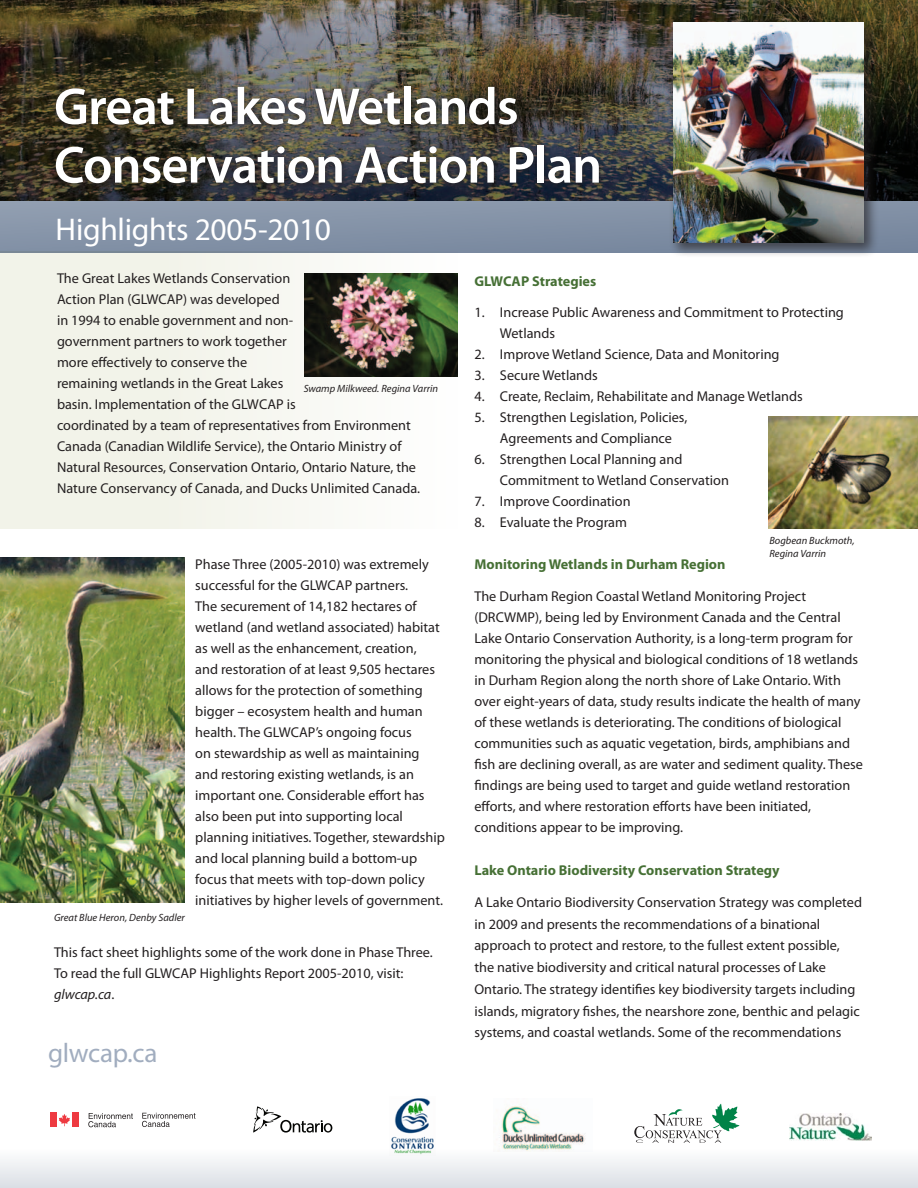
<style>
.page{position:relative;width:918px;height:1188px;background:#fff}
.page>*{position:absolute;margin:0;border:0;box-sizing:border-box;transform-origin:0 0}
.t1{font:600 52.5px "Myriad Pro";letter-spacing:-.02em;color:#fff}
.t2{font:31.5px "Myriad Pro";letter-spacing:-.01em;color:#fff}
.t3{font:27px "Myriad Pro";letter-spacing:-.01em;color:#a1adbf}
.t4{font:14.25px/21px "Myriad Pro";color:#231f20}
.t5{font:700 14.25px "Myriad Pro";color:#467035}
.t6{font:italic 14.25px "Myriad Pro";letter-spacing:-.005em;color:#231f20}
.t7{font:italic 10.5px "Myriad Pro";color:#231f20}
.s1{font-style:normal}
</style>
<div class="page">
<div style="left:0;top:251px;width:457px;height:278px;background:#f2f3e9"></div>
<img style="left:0;top:0;width:918px;height:252px">
<svg style="left:253px;top:1106px;width:79px;height:27px"></svg>
<div style="left:51px;top:82px;width:555px;height:108px;background:#231f20;opacity:.75"></div>
<div style="left:668px;top:17px;width:211px;height:241px;background:#231f20;opacity:.65"></div>
<img style="left:673px;top:22px;width:191px;height:221px">
<img style="left:789px;top:1113px;width:83px;height:27px">
<img style="left:391px;top:1098px;width:43px;height:51px">
<img style="left:499px;top:1106px;width:87px;height:43px">
<svg style="left:88px;top:1113px;width:45px;height:14px"></svg>
<svg style="left:142px;top:1113px;width:54px;height:14px"></svg>
<div style="left:50px;top:1113px;width:7px;height:14px;background:#ee3a41"></div>
<div style="left:72px;top:1113px;width:7px;height:14px;background:#ee3a41"></div>
<svg style="left:59px;top:1114px;width:11px;height:12px"></svg>
<img style="left:304px;top:273px;width:154px;height:103px">
<img style="left:769px;top:416px;width:149px;height:112px">
<div style="left:0;top:1149px;width:918px;height:39px;background:linear-gradient(to bottom,#fdfdfd,#dbdfe5)"></div>
<img style="left:0;top:557px;width:184px;height:346px">
<svg style="left:634px;top:1104px;width:106px;height:39px"></svg>
<p class="t1" style="left:54px;top:73px;width:466px">Great Lakes Wetlands</p>
<p class="t1" style="left:54px;top:132px;width:550px">Conservation Action Plan</p>
<p class="t2" style="left:56px;top:210px;width:277px">Highlights 2005-2010</p>
<p class="t4" style="left:57px;top:268px;width:240px">The Great Lakes Wetlands Conservation Action Plan (GLWCAP) was developed<br>in 1994 to enable government and non&shy;government partners to work together more effectively to conserve the remaining wetlands in the Great Lakes basin. Implementation of the GLWCAP is</p>
<p class="t4" style="left:57px;top:415px;width:365px">coordinated by a team of representatives from Environment Canada (Canadian Wildlife Service), the Ontario Ministry of Natural Resources, Conservation Ontario, Ontario Nature, the Nature Conservancy of Canada, and Ducks Unlimited Canada.</p>
<p class="t7" style="left:304px;top:382px;width:136px">Swamp Milkweed. Regina Varrin</p>
<p class="t4" style="left:195px;top:553px;width:251px">Phase Three (2005-2010) was extremely successful for the GLWCAP partners.<br>The securement of 14,182 hectares of wetland (and wetland associated) habitat as well as the enhancement, creation,<br>and restoration of at least 9,505 hectares allows for the protection of something bigger – ecosystem health and human health. The GLWCAP’s ongoing focus<br>on stewardship as well as maintaining and restoring existing wetlands, is an important one. Considerable effort has also been put into supporting local planning initiatives. Together, stewardship and local planning build a bottom-up focus that meets with top-down policy initiatives by higher levels of government.</p>
<p class="t4" style="left:54px;top:942px;width:380px">This fact sheet highlights some of the work done in Phase Three.<br>To read the full GLWCAP Highlights Report 2005-2010, visit:</p>
<p class="t6" style="left:54px;top:986px;width:62px">glwcap.ca<span class="s1">.</span></p>
<p class="t7" style="left:54px;top:911px;width:132px">Great Blue Heron, Denby Sadler</p>
<p class="t3" style="left:48px;top:1036px;width:111px">glwcap.ca</p>
<p class="t5" style="left:474px;top:272px;width:123px">GLWCAP Strategies</p>
<p class="t4" style="left:500px;top:302px;width:345px;text-indent:-26px">1. Increase Public Awareness and Commitment to Protecting<br>Wetlands</p>
<p class="t4" style="left:474px;top:344px;width:307px">2. Improve Wetland Science, Data and Monitoring</p>
<p class="t4" style="left:474px;top:365px;width:125px">3. Secure Wetlands</p>
<p class="t4" style="left:474px;top:386px;width:330px">4. Create, Reclaim, Rehabilitate and Manage Wetlands</p>
<p class="t4" style="left:500px;top:407px;width:189px;text-indent:-26px">5. Strengthen Legislation, Policies,<br>Agreements and Compliance</p>
<p class="t4" style="left:500px;top:449px;width:230px;text-indent:-26px">6. Strengthen Local Planning and<br>Commitment to Wetland Conservation</p>
<p class="t4" style="left:474px;top:491px;width:158px">7. Improve Coordination</p>
<p class="t4" style="left:474px;top:512px;width:154px">8. Evaluate the Program</p>
<p class="t5" style="left:474px;top:555px;width:253px">Monitoring Wetlands in Durham Region</p>
<p class="t4" style="left:474px;top:585px;width:390px">The Durham Region Coastal Wetland Monitoring Project (DRCWMP), being led by Environment Canada and the Central Lake Ontario Conservation Authority, is a long-term program for monitoring the physical and biological conditions of 18 wetlands in Durham Region along the north shore of Lake Ontario. With over eight-years of data, study results indicate the health of many of these wetlands is deteriorating. The conditions of biological communities such as aquatic vegetation, birds, amphibians and fish are declining overall, as are water and sediment quality. These findings are being used to target and guide wetland restoration efforts, and where restoration efforts have been initiated, conditions appear to be improving.</p>
<p class="t5" style="left:474px;top:860px;width:307px">Lake Ontario Biodiversity Conservation Strategy</p>
<p class="t4" style="left:474px;top:891px;width:389px;line-height:21.8px">A Lake Ontario Biodiversity Conservation Strategy was completed in 2009 and presents the recommendations of a binational approach to protect and restore, to the fullest extent possible, the native biodiversity and critical natural processes of Lake Ontario. The strategy identifies key biodiversity targets including islands, migratory fishes, the nearshore zone, benthic and pelagic systems, and coastal wetlands. Some of the recommendations</p>
<p class="t7" style="left:770px;top:534px;width:87px">Bogbean Buckmoth,</p>
<p class="t7" style="left:770px;top:547px;width:58px">Regina Varrin</p>
</div>
